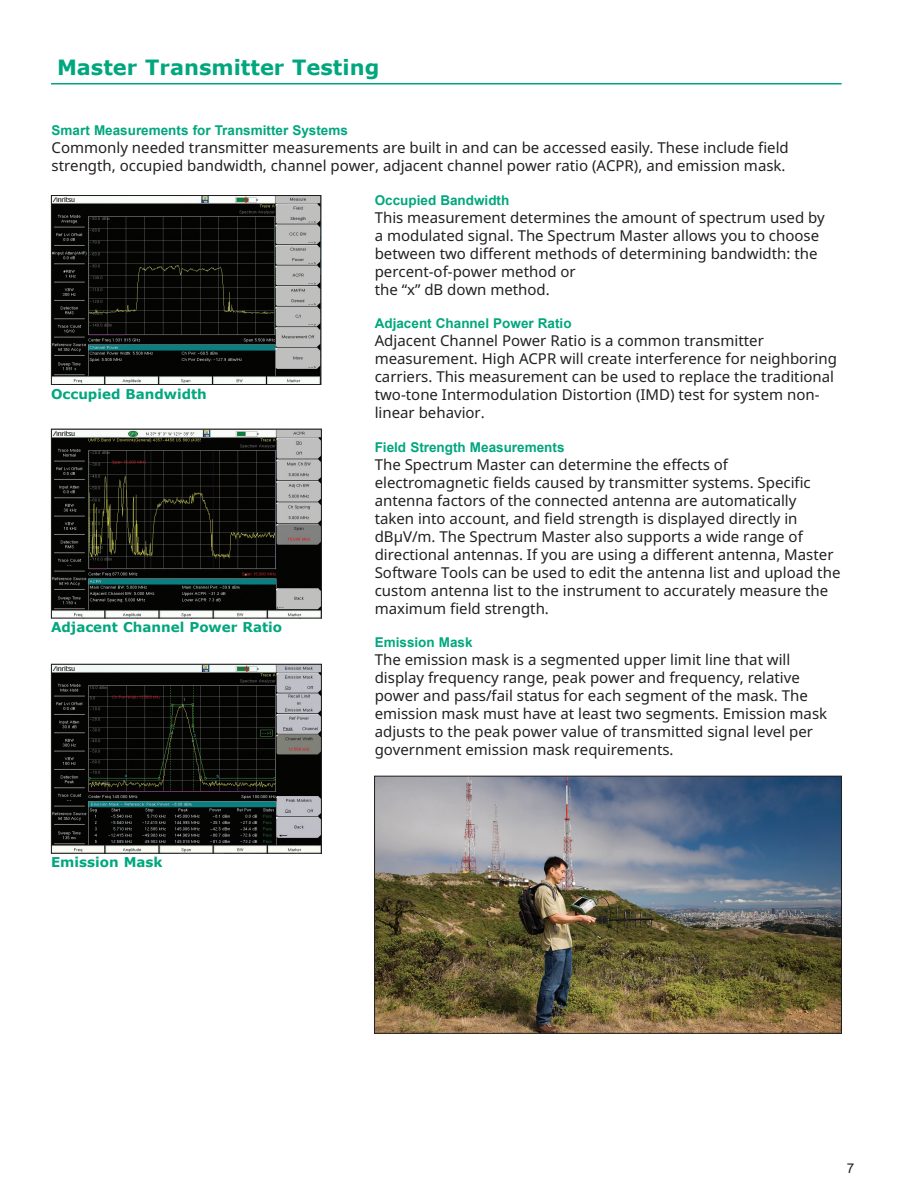
<style>
.page{position:relative;width:918px;height:1188px;background:#fff}
.page>*{position:absolute;margin:0;border:0;box-sizing:border-box;transform-origin:0 0}
.Masthead_14_pt_Verda{font:700 21px "Verdana";color:#00a77e}
.Introductory_Body_te{font:15px/18px "Noto Sans";color:#231f20}
.subhead_9pt_Arial_Bo{font:700 13.5px "Arial";color:#00a77e}
.figure_caption{font:700 13.5px "Verdana";color:#00a77e}
.t1{font:13.5px "Arial";color:#231f20}
</style>
<div class="page">
<img style="left:53px;top:197px;width:266px;height:186px">
<div style="left:51px;top:195px;width:270px;height:190px;border:1px solid #231f20"></div>
<img style="left:53px;top:431px;width:267px;height:185px">
<div style="left:51px;top:429px;width:271px;height:189px;border:1px solid #231f20"></div>
<img style="left:376px;top:778px;width:464px;height:254px">
<div style="left:374px;top:776px;width:468px;height:258px;border:1px solid #231f20"></div>
<hr style="left:51px;top:83px;width:791px;height:2px;background:#00a77e">
<img style="left:53px;top:666px;width:267px;height:186px">
<div style="left:51px;top:664px;width:271px;height:190px;border:1px solid #231f20"></div>
<p class="Masthead_14_pt_Verda" style="left:57px;top:52px;width:324px">Master Transmitter Testing</p>
<p class="subhead_9pt_Arial_Bo" style="left:52px;top:120px;width:298px">Smart Measurements for Transmitter Systems</p>
<p class="Introductory_Body_te" style="left:52px;top:138px;width:739px">Commonly needed transmitter measurements are built in and can be accessed easily. These include field strength, occupied bandwidth, channel power, adjacent channel power ratio (ACPR), and emission mask.</p>
<p class="figure_caption" style="left:51px;top:385px;width:157px">Occupied Bandwidth</p>
<p class="figure_caption" style="left:51px;top:617px;width:233px">Adjacent Channel Power Ratio</p>
<p class="figure_caption" style="left:51px;top:852px;width:113px">Emission Mask</p>
<p class="subhead_9pt_Arial_Bo" style="left:375px;top:191px;width:136px">Occupied Bandwidth</p>
<p class="Introductory_Body_te" style="left:375px;top:208px;width:452px">This measurement determines the amount of spectrum used by a modulated signal. The Spectrum Master allows you to choose between two different methods of determining bandwidth: the percent-of-power method or<br>the “x” dB down method.</p>
<p class="subhead_9pt_Arial_Bo" style="left:375px;top:314px;width:198px">Adjacent Channel Power Ratio</p>
<p class="Introductory_Body_te" style="left:375px;top:331px;width:464px">Adjacent Channel Power Ratio is a common transmitter measurement. High ACPR will create interference for neighboring carriers. This measurement can be used to replace the traditional two-tone Intermodulation Distortion (IMD) test for system non&shy;linear behavior.</p>
<p class="subhead_9pt_Arial_Bo" style="left:375px;top:437px;width:191px">Field Strength Measurements</p>
<p class="Introductory_Body_te" style="left:375px;top:455px;width:467px">The Spectrum Master can determine the effects of electromagnetic fields caused by transmitter systems. Specific antenna factors of the connected antenna are automatically<br>taken into account, and field strength is displayed directly in dBµV/m. The Spectrum Master also supports a wide range of directional antennas. If you are using a different antenna, Master Software Tools can be used to edit the antenna list and upload the custom antenna list to the instrument to accurately measure the maximum field strength.</p>
<p class="subhead_9pt_Arial_Bo" style="left:375px;top:633px;width:99px">Emission Mask</p>
<p class="Introductory_Body_te" style="left:375px;top:650px;width:454px">The emission mask is a segmented upper limit line that will display frequency range, peak power and frequency, relative power and pass/fail status for each segment of the mask. The emission mask must have at least two segments. Emission mask adjusts to the peak power value of transmitted signal level per government emission mask requirements.</p>
<p class="t1" style="left:847px;top:1159px;width:9px">7</p>
</div>
